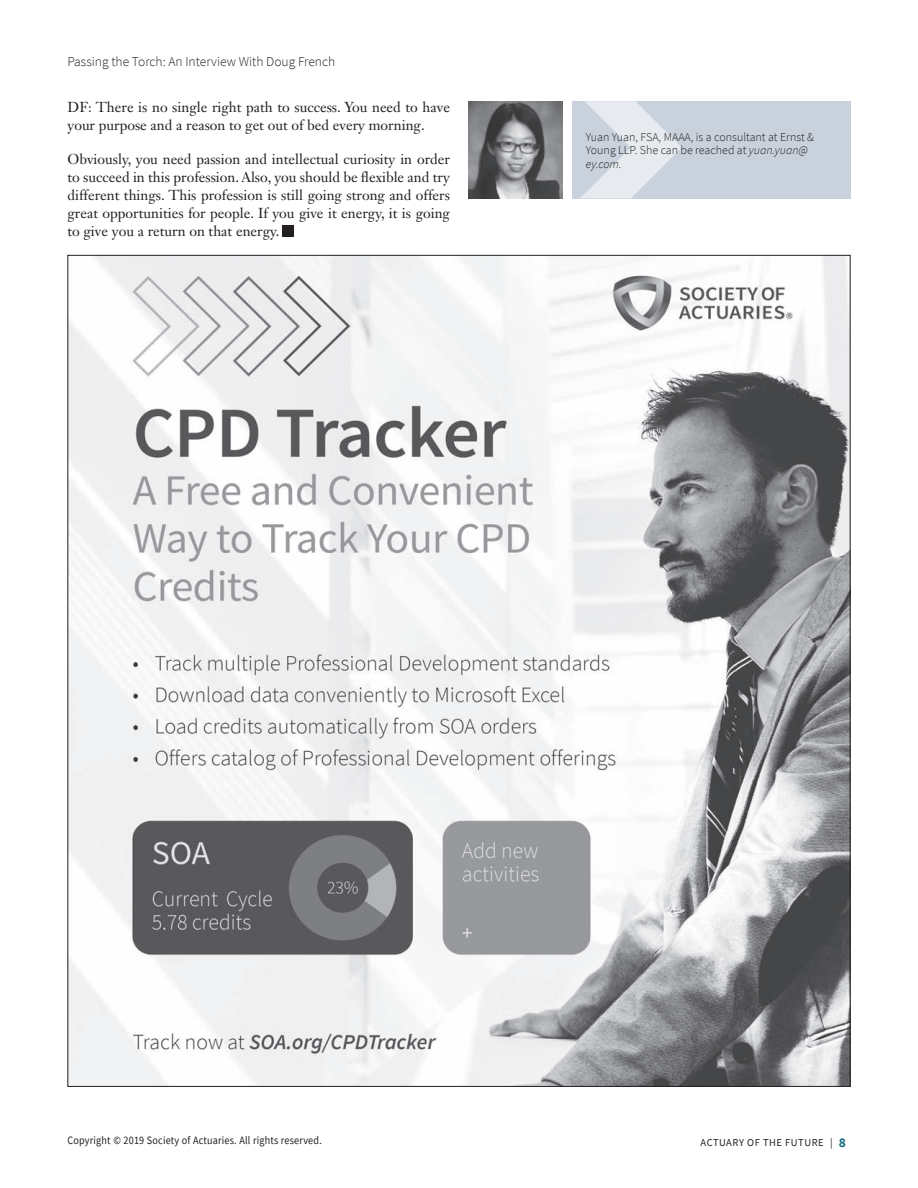
<style>
.page{position:relative;width:918px;height:1188px;background:#fff}
.page>*{position:absolute;margin:0;border:0;box-sizing:border-box;transform-origin:0 0}
.t1{font:14.25px/18px "Janson Text LT Std";color:#231f20}
.t2{font:300 13.5px "Source Sans Pro";color:#231f20}
.Author_Info{font:300 12px/13.5px "Source Sans Pro";color:#231f20}
.t3{font:11.25px "Source Sans Pro";letter-spacing:.02em;color:#231f20;scale:.9 1}
.t4{font:10.5px "Source Sans Pro";letter-spacing:.05em;color:#231f20}
.s1{font-style:italic}
.s2{font-weight:700;font-size:13.5px;color:#1d6e8a}
</style>
<div class="page">
<div style="left:283px;top:225px;width:11px;height:11px;background:#231f20"></div>
<div style="left:572px;top:101px;width:278px;height:97px;background:#c8d1dc"></div>
<svg style="left:581px;top:101px;width:101px;height:97px"></svg>
<img style="left:468px;top:101px;width:94px;height:97px">
<img style="left:70px;top:257px;width:779px;height:828px">
<p class="t2" style="left:68px;top:54px;width:269px">Passing the Torch: An Interview With Doug French</p>
<p class="t1" style="left:68px;top:98px;width:384px">DF: There is no single right path to success. You need to have your purpose and a reason to get out of bed every morning.</p>
<p class="t1" style="left:68px;top:150px;width:384px;text-align:justify">Obviously, you need passion and intellectual curiosity in order to succeed in this profession. Also, you should be flexible and try different things. This profession is still going strong and offers great opportunities for people. If you give it energy, it is going to give you a return on that energy.</p>
<p class="Author_Info" style="left:586px;top:130px;width:230px">Yuan Yuan, FSA, MAAA, is a consultant at Ernst &amp;<br>Young LLP. She can be reached at <span class="s1">yuan.yuan@ ey.com.</span></p>
<p class="t3" style="left:68px;top:1133px;width:284px">Copyright © 2019 Society of Actuaries. All rights reserved.</p>
<p class="t4" style="left:701px;top:1135px;width:147px">ACTUARY OF THE FUTURE | <span class="s2">8</span></p>
</div>
